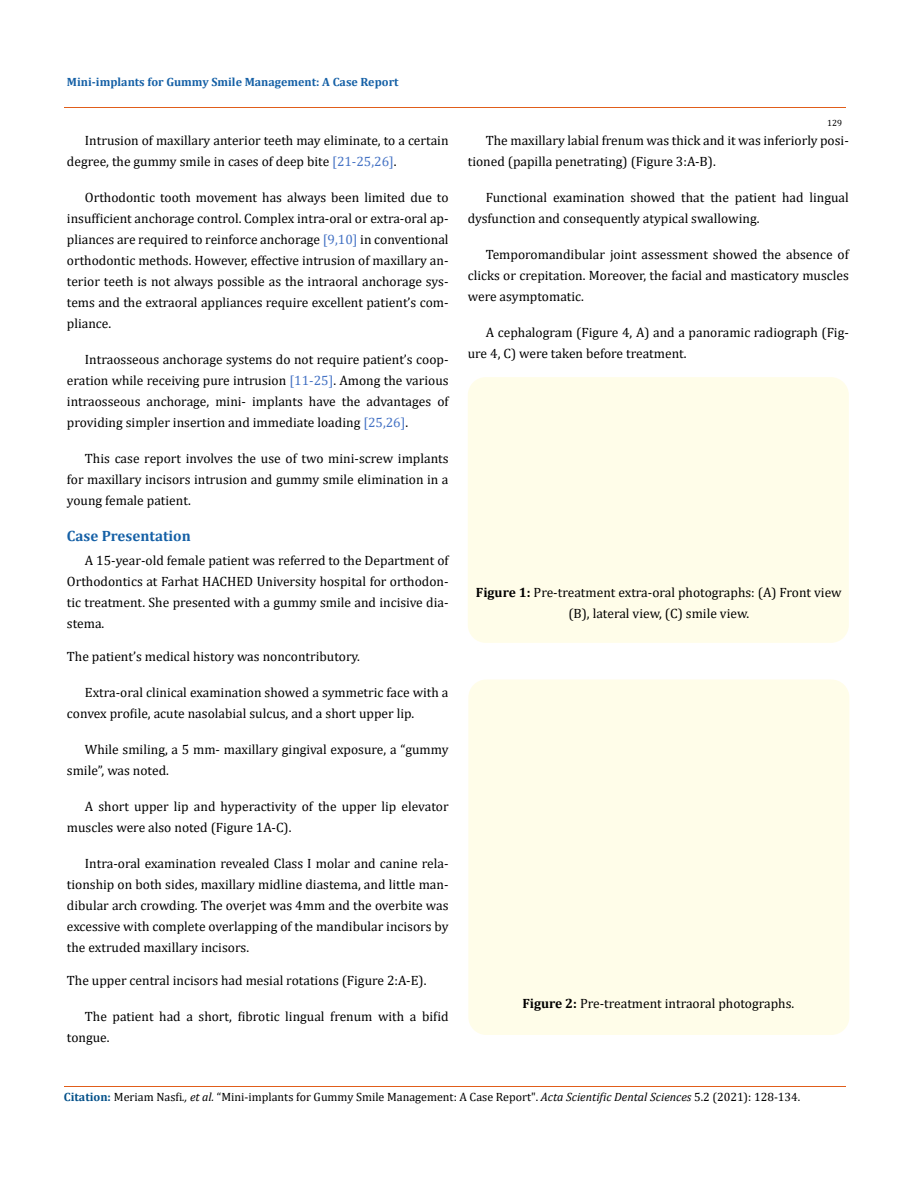
<style>
.page{position:relative;width:917px;height:1188px;background:#fff}
.page>*{position:absolute;margin:0;border:0;box-sizing:border-box;transform-origin:0 0}
.t1{font:700 15px "Cambria";color:#1560a6}
.t2{font:13.5px/21px "Cambria";color:#000}
.t3{font:12px "Cambria";color:#000}
.t4{font:700 12px "Cambria";color:#1560a6}
.t5{font:9px "Cambria";color:#000}
.s1{color:#4472c4}
.s2{font-weight:700}
.s3{font-weight:700;color:#035089}
.s4{font-style:italic}
</style>
<div class="page">
<div style="left:468px;top:377px;width:380px;height:266px;background:#fffde9;border-radius:18px"></div>
<div style="left:468px;top:680px;width:381px;height:355px;background:#fffde9;border-radius:18px"></div>
<hr style="left:64px;top:108px;width:781px;height:1px;background:#e05d1a">
<hr style="left:64px;top:1086px;width:781px;height:1px;background:#e05d1a">
<p class="t4" style="left:67px;top:73px;width:333px">Mini-implants for Gummy Smile Management: A Case Report</p>
<p class="t2" style="left:67px;top:130px;width:383px;text-indent:18px">Intrusion of maxillary anterior teeth may eliminate, to a certain degree, the gummy smile in cases of deep bite <span class="s1">[21-25,26]</span>.</p>
<p class="t2" style="left:67px;top:187px;width:383px;text-align:justify;text-indent:18px">Orthodontic tooth movement has always been limited due to insufficient anchorage control. Complex intra-oral or extra-oral ap&shy;pliances are required to reinforce anchorage <span class="s1">[9,10]</span> in conventional orthodontic methods. However, effective intrusion of maxillary an&shy;terior teeth is not always possible as the intraoral anchorage sys&shy;tems and the extraoral appliances require excellent patient’s com&shy;pliance.</p>
<p class="t2" style="left:67px;top:349px;width:383px;text-align:justify;text-indent:18px">Intraosseous anchorage systems do not require patient’s coop&shy;eration while receiving pure intrusion <span class="s1">[11-25]</span>. Among the various intraosseous anchorage, mini- implants have the advantages of providing simpler insertion and immediate loading <span class="s1">[25,26]</span>.</p>
<p class="t2" style="left:67px;top:448px;width:383px;text-align:justify;text-indent:18px">This case report involves the use of two mini-screw implants for maxillary incisors intrusion and gummy smile elimination in a young female patient.</p>
<p class="t1" style="left:67px;top:526px;width:125px">Case Presentation</p>
<p class="t2" style="left:67px;top:550px;width:383px;text-align:justify;text-indent:18px">A 15-year-old female patient was referred to the Department of Orthodontics at Farhat HACHED University hospital for orthodon&shy;tic treatment. She presented with a gummy smile and incisive dia&shy;stema.</p>
<p class="t2" style="left:67px;top:646px;width:294px">The patient’s medical history was noncontributory.</p>
<p class="t2" style="left:67px;top:682px;width:383px;text-indent:18px">Extra-oral clinical examination showed a symmetric face with a convex profile, acute nasolabial sulcus, and a short upper lip.</p>
<p class="t2" style="left:67px;top:739px;width:383px;text-indent:18px">While smiling, a 5 mm- maxillary gingival exposure, a “gummy smile”, was noted.</p>
<p class="t2" style="left:67px;top:796px;width:383px;text-indent:18px">A short upper lip and hyperactivity of the upper lip elevator muscles were also noted (Figure 1A-C).</p>
<p class="t2" style="left:67px;top:853px;width:383px;text-align:justify;text-indent:18px">Intra-oral examination revealed Class I molar and canine rela&shy;tionship on both sides, maxillary midline diastema, and little man&shy;dibular arch crowding. The overjet was 4mm and the overbite was excessive with complete overlapping of the mandibular incisors by the extruded maxillary incisors.</p>
<p class="t2" style="left:67px;top:970px;width:361px">The upper central incisors had mesial rotations (Figure 2:A-E).</p>
<p class="t2" style="left:67px;top:1006px;width:383px;text-indent:18px">The patient had a short, fibrotic lingual frenum with a bifid tongue.</p>
<p class="t5" style="left:827px;top:118px;width:16px">129</p>
<p class="t2" style="left:468px;top:130px;width:382px;text-indent:18px">The maxillary labial frenum was thick and it was inferiorly posi&shy;tioned (papilla penetrating) (Figure 3:A-B).</p>
<p class="t2" style="left:468px;top:187px;width:382px;text-indent:18px">Functional examination showed that the patient had lingual dysfunction and consequently atypical swallowing.</p>
<p class="t2" style="left:468px;top:244px;width:382px;text-align:justify;text-indent:18px">Temporomandibular joint assessment showed the absence of clicks or crepitation. Moreover, the facial and masticatory muscles were asymptomatic.</p>
<p class="t2" style="left:468px;top:322px;width:382px;text-indent:18px">A cephalogram (Figure 4, A) and a panoramic radiograph (Fig&shy;ure 4, C) were taken before treatment.</p>
<p class="t2" style="left:476px;top:582px;width:367px;text-align:center"><span class="s2">Figure 1:</span> Pre-treatment extra-oral photographs: (A) Front view (B), lateral view, (C) smile view.</p>
<p class="t2" style="left:522px;top:993px;width:273px"><span class="s2">Figure 2:</span> Pre-treatment intraoral photographs.</p>
<p class="t3" style="left:64px;top:1090px;width:738px"><span class="s3">Citation:</span> Meriam Nasfi<span class="s4">., et al.</span> “Mini-implants for Gummy Smile Management: A Case Report". <span class="s4">Acta Scientific Dental Sciences</span> 5.2 (2021): 128-134.</p>
</div>
